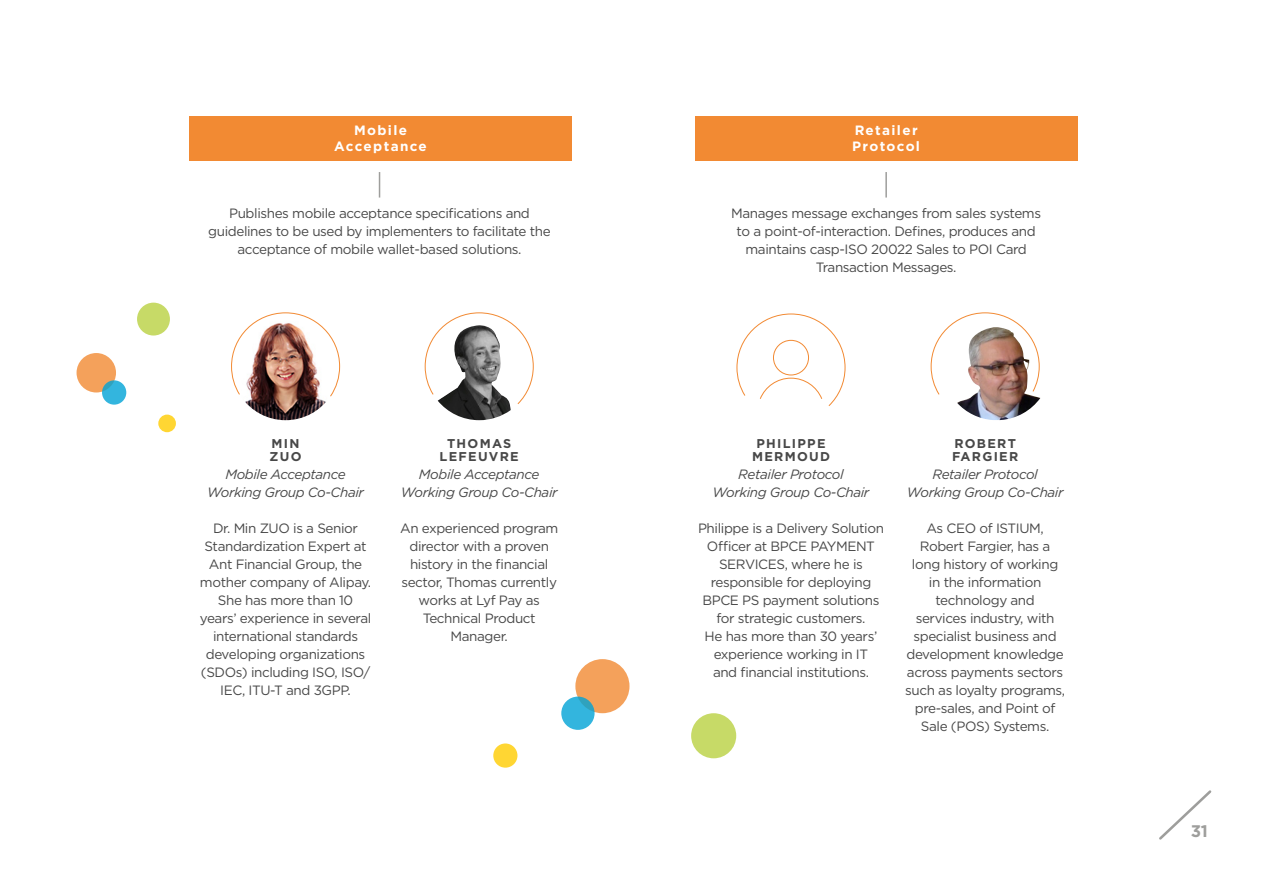
<style>
.page{position:relative;width:1263px;height:893px;background:#fff}
.page>*{position:absolute;margin:0;border:0;box-sizing:border-box;transform-origin:0 0}
.t1{font:700 16.8px "Gotham";color:#9e9e9c}
.t2{font:13.5px/18px "Gotham";letter-spacing:-.03em;color:#484848;text-align:center}
.t3{font:italic 13.5px/18px "Gotham";letter-spacing:-.03em;color:#484848;text-align:center}
.t4{font:700 13.5px/16.5px "Gotham";letter-spacing:.1em;color:#fff;text-align:center}
.t5{font:700 12.75px/12.8px "Gotham";letter-spacing:.1em;color:#484848}
</style>
<div class="page">
<svg style="left:1159px;top:790px;width:53px;height:50px"></svg>
<div style="left:189px;top:116px;width:383px;height:44px;background:#f28a33"></div>
<svg style="left:379px;top:172px;width:1px;height:26px"></svg>
<img style="left:245px;top:398px;width:81px;height:22px">
<img style="left:231px;top:312px;width:110px;height:86px">
<div style="left:575px;top:659px;width:54px;height:54px;background:#f4a15b;border-radius:50%"></div>
<svg style="left:561px;top:697px;width:34px;height:33px"></svg>
<div style="left:691px;top:713px;width:45px;height:45px;background:#c7da67;border-radius:50%"></div>
<div style="left:493px;top:743px;width:24px;height:25px;background:#ffd633;border-radius:50%"></div>
<img style="left:442px;top:405px;width:69px;height:15px">
<svg style="left:424px;top:312px;width:110px;height:93px"></svg>
<div style="left:695px;top:116px;width:382px;height:44px;background:#f28a33"></div>
<hr style="left:885px;top:172px;width:2px;height:26px;background:#9e9e9c">
<img style="left:957px;top:396px;width:83px;height:24px">
<svg style="left:736px;top:313px;width:110px;height:93px"></svg>
<div style="left:773px;top:340px;width:36px;height:35px;border:1px solid #f28a33;border-radius:50%"></div>
<img style="left:930px;top:312px;width:110px;height:84px">
<div style="left:77px;top:353px;width:39px;height:39px;background:#f4a15b;border-radius:50%"></div>
<svg style="left:102px;top:380px;width:24px;height:25px"></svg>
<div style="left:137px;top:303px;width:33px;height:33px;background:#c7da67;border-radius:50%"></div>
<div style="left:158px;top:415px;width:18px;height:17px;background:#ffd633;border-radius:50%"></div>
<p class="t4" style="left:334px;top:122px;width:94px">Mobile<br>Acceptance</p>
<p class="t2" style="left:208px;top:204px;width:344px">Publishes mobile acceptance specifications and guidelines to be used by implementers to facilitate the acceptance of mobile wallet-based solutions.</p>
<p class="t5" style="left:270px;top:437px;width:34px">MIN<br>ZUO</p>
<p class="t3" style="left:207px;top:465px;width:158px">Mobile Acceptance<br>Working Group Co-Chair</p>
<p class="t2" style="left:200px;top:519px;width:173px">Dr. Min ZUO is a Senior<br>Standardization Expert at<br>Ant Financial Group, the mother company of Alipay.<br>She has more than 10 years’ experience in several international standards developing organizations (SDOs) including ISO, ISO/<br>IEC, ITU-T and 3GPP.</p>
<p class="t5" style="left:440px;top:437px;width:81px;text-align:center">THOMAS<br>LEFEUVRE</p>
<p class="t3" style="left:401px;top:465px;width:158px">Mobile Acceptance<br>Working Group Co-Chair</p>
<p class="t2" style="left:400px;top:519px;width:160px">An experienced program director with a proven history in the financial sector, Thomas currently works at Lyf Pay as<br>Technical Product<br>Manager.</p>
<p class="t4" style="left:852px;top:122px;width:69px;text-align:left">Retailer<br>Protocol</p>
<p class="t2" style="left:731px;top:204px;width:311px">Manages message exchanges from sales systems to a point-of-interaction. Defines, produces and maintains casp-ISO 20022 Sales to POI Card Transaction Messages.</p>
<p class="t5" style="left:752px;top:437px;width:79px;text-align:center">PHILIPPE<br>MERMOUD</p>
<p class="t3" style="left:713px;top:465px;width:158px">Retailer Protocol<br>Working Group Co-Chair</p>
<p class="t2" style="left:698px;top:519px;width:187px">Philippe is a Delivery Solution<br>Officer at BPCE PAYMENT<br>SERVICES, where he is responsible for deploying<br>BPCE PS payment solutions for strategic customers.<br>He has more than 30 years’ experience working in IT<br>and financial institutions.</p>
<p class="t5" style="left:952px;top:437px;width:68px">ROBERT<br>FARGIER</p>
<p class="t3" style="left:907px;top:465px;width:158px">Retailer Protocol<br>Working Group Co-Chair</p>
<p class="t2" style="left:905px;top:519px;width:161px">As CEO of ISTIUM,<br>Robert Fargier, has a long history of working in the information technology and<br>services industry, with specialist business and development knowledge across payments sectors such as loyalty programs, pre-sales, and Point of<br>Sale (POS) Systems.</p>
<p class="t1" style="left:1191px;top:820px;width:18px">31</p>
</div>
